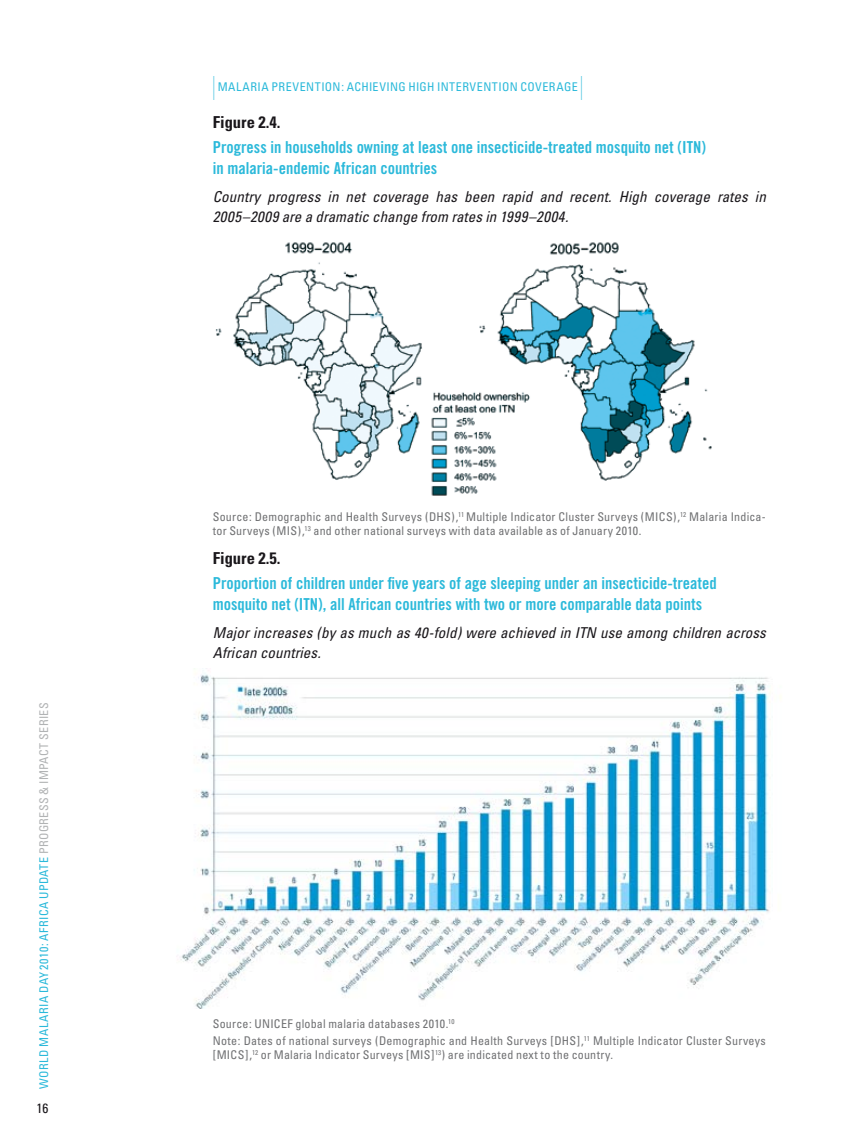
<style>
.page{position:relative;width:851px;height:1127px;background:#fff}
.page>*{position:absolute;margin:0;border:0;box-sizing:border-box;transform-origin:0 0}
.t1{font:condensed 24px "Univers";color:#2bb9da;scale:.38 1}
.t2{font:16.5px/21px "Trade Gothic Bold Cond Twenty";color:#2bb9da}
.t3{font:700 condensed 16.5px "Univers";color:#1a171b}
.t4{font:italic condensed 15px/19.5px "Univers";letter-spacing:.005em;color:#1a171b}
.t5{font:condensed 13.5px "Univers";color:#1a171b}
.t6{font:condensed 12px/13.5px "Univers";letter-spacing:.02em;color:#707173}
.t7{font:condensed 12px "Univers";letter-spacing:.035em;color:#2bb9da}
.s1{color:#b1b3b4}
.s2{font-size:24px}
</style>
<div class="page">
<img style="left:216px;top:242px;width:496px;height:254px">
<img style="left:181px;top:670px;width:600px;height:338px">
<p class="t7" style="left:36px;top:1089px;width:386px;rotate:-90deg">World Malaria Day 2010: Africa update <span class="s1">Progress &amp; Impact Series</span></p>
<p class="t5" style="left:37px;top:1100px;width:14px">16</p>
<p class="t7" style="left:213px;top:79px;width:24px"><span class="s2">|</span> Malaria</p>
<p class="t7" style="left:271px;top:79px;width:15px">Prevention</p>
<p class="t7" style="left:341px;top:79px;width:21px">: Achieving</p>
<p class="t7" style="left:408px;top:79px;width:14px">High</p>
<p class="t7" style="left:437px;top:79px;width:12px">Intervention</p>
<p class="t7" style="left:520px;top:79px;width:16px">Coverage</p>
<h1 class="t1" style="left:580px;top:70px;width:7px">|</h1>
<h2 class="t3" style="left:213px;top:112px;width:69px">Figure 2.4.</h2>
<h2 class="t2" style="left:213px;top:137px;width:494px">Progress in households owning at least one insecticide-treated mosquito net (ITN) in malaria-endemic African countries</h2>
<p class="t4" style="left:213px;top:187px;width:554px">Country progress in net coverage has been rapid and recent. High coverage rates in<br>2005–2009 are a dramatic change from rates in 1999–2004.</p>
<p class="t6" style="left:213px;top:510px;width:554px">Source: Demographic and Health Surveys (DHS),<sup>11</sup> Multiple Indicator Cluster Surveys (MICS),<sup>12</sup> Malaria Indica&shy;tor Surveys (MIS),<sup>13</sup> and other national surveys with data available as of January 2010.</p>
<h2 class="t3" style="left:213px;top:548px;width:69px">Figure 2.5.</h2>
<h2 class="t2" style="left:213px;top:573px;width:505px">Proportion of children under five years of age sleeping under an insecticide-treated mosquito net (ITN), all African countries with two or more comparable data points</h2>
<p class="t4" style="left:213px;top:623px;width:554px">Major increases (by as much as 40-fold) were achieved in ITN use among children across<br>African countries.</p>
<p class="t6" style="left:213px;top:1014px;width:554px;line-height:17.7px">Source: UNICEF global malaria databases 2010.<sup>10<br></sup>Note: Dates of national surveys (Demographic and Health Surveys [DHS],<sup>11</sup> Multiple Indicator Cluster Surveys</p>
<p class="t6" style="left:213px;top:1048px;width:402px">[MICS],<sup>12</sup> or Malaria Indicator Surveys [MIS]<sup>13</sup>) are indicated next to the country.</p>
</div>
